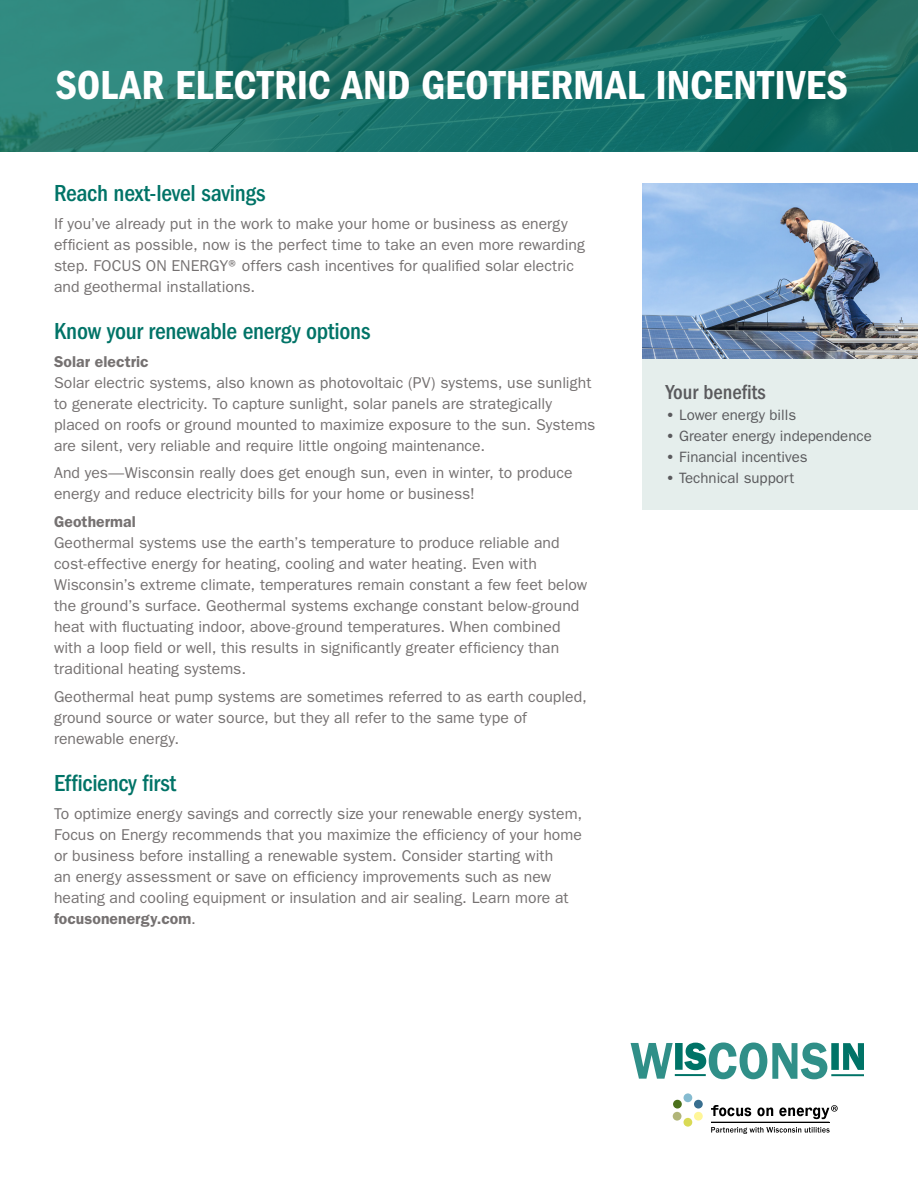
<style>
.page{position:relative;width:918px;height:1188px;background:#fff}
.page>*{position:absolute;margin:0;border:0;box-sizing:border-box;transform-origin:0 0}
.t1{font:42px "ITC Franklin Gothic Std Dm Cd";letter-spacing:.005em;color:#fff}
.t2{font:500 condensed 24px "ITC Franklin Gothic Std";letter-spacing:-.01em;color:#007367}
.t3{font:500 condensed 21px "ITC Franklin Gothic Std";color:#5a5a5d}
.t4{font:15.75px/21px "ITC Franklin Gothic Std";color:#757171}
.t5{font:600 15.75px "ITC Franklin Gothic Std";letter-spacing:.005em;color:#757171}
.t6{font:15px "ITC Franklin Gothic Std";color:#5a5a5d}
.s1{font-weight:600}
</style>
<div class="page">
<svg style="left:631px;top:1043px;width:42px;height:36px"></svg>
<div style="left:675px;top:1043px;width:8px;height:27px;background:#007367"></div>
<svg style="left:684px;top:1043px;width:143px;height:36px"></svg>
<div style="left:831px;top:1043px;width:8px;height:27px;background:#007367"></div>
<svg style="left:843px;top:1043px;width:21px;height:27px"></svg>
<hr style="left:675px;top:1074px;width:31px;height:2px;background:#007367">
<hr style="left:831px;top:1074px;width:33px;height:2px;background:#007367">
<svg style="left:711px;top:1105px;width:40px;height:11px"></svg>
<svg style="left:757px;top:1107px;width:16px;height:9px"></svg>
<hr style="left:711px;top:1122px;width:118px;height:1px;background:#000">
<svg style="left:711px;top:1127px;width:119px;height:7px"></svg>
<div style="left:673px;top:1100px;width:9px;height:9px;background:#4b711c;border-radius:50%"></div>
<div style="left:684px;top:1093px;width:8px;height:9px;background:#85bbd0;border-radius:50%"></div>
<div style="left:673px;top:1112px;width:8px;height:9px;background:#b1b579;border-radius:50%"></div>
<div style="left:684px;top:1118px;width:8px;height:9px;background:#d9da55;border-radius:50%"></div>
<div style="left:694px;top:1112px;width:9px;height:9px;background:#fff698;border-radius:50%"></div>
<div style="left:694px;top:1100px;width:9px;height:9px;background:#386e8f;border-radius:50%"></div>
<svg style="left:779px;top:1105px;width:59px;height:14px"></svg>
<img style="left:642px;top:184px;width:276px;height:176px">
<div style="left:642px;top:360px;width:276px;height:150px;background:#e5eeec"></div>
<img style="left:0;top:0;width:918px;height:151px">
<h1 class="t1" style="left:55px;top:61px;width:794px">SOLAR ELECTRIC AND GEOTHERMAL INCENTIVES</h1>
<h2 class="t2" style="left:54px;top:179px;width:213px">Reach next-level savings</h2>
<p class="t4" style="left:54px;top:213px;width:532px">If you’ve already put in the work to make your home or business as energy efficient as possible, now is the perfect time to take an even more rewarding step. FOCUS ON ENERGY®offers cash incentives for qualified solar electric and geothermal installations.</p>
<h2 class="t2" style="left:54px;top:317px;width:318px">Know your renewable energy options</h2>
<p class="t5" style="left:54px;top:352px;width:96px">Solar electric</p>
<p class="t4" style="left:54px;top:372px;width:543px">Solar electric systems, also known as photovoltaic (PV) systems, use sunlight to generate electricity. To capture sunlight, solar panels are strategically placed on roofs or ground mounted to maximize exposure to the sun. Systems are silent, very reliable and require little ongoing maintenance.</p>
<p class="t4" style="left:54px;top:463px;width:520px">And yes—Wisconsin really does get enough sun, even in winter, to produce energy and reduce electricity bills for your home or business!</p>
<p class="t5" style="left:54px;top:512px;width:83px">Geothermal</p>
<p class="t4" style="left:54px;top:532px;width:535px">Geothermal systems use the earth’s temperature to produce reliable and cost-effective energy for heating, cooling and water heating. Even with Wisconsin’s extreme climate, temperatures remain constant a few feet below the ground’s surface. Geothermal systems exchange constant below-ground heat with fluctuating indoor, above-ground temperatures. When combined with a loop field or well, this results in significantly greater efficiency than traditional heating systems.</p>
<p class="t4" style="left:54px;top:686px;width:535px">Geothermal heat pump systems are sometimes referred to as earth coupled, ground source or water source, but they all refer to the same type of renewable energy.</p>
<h2 class="t2" style="left:54px;top:769px;width:124px">Efficiency first</h2>
<p class="t4" style="left:54px;top:803px;width:530px">To optimize energy savings and correctly size your renewable energy system, Focus on Energy recommends that you maximize the efficiency of your home or business before installing a renewable system. Consider starting with<br>an energy assessment or save on efficiency improvements such as new heating and cooling equipment or insulation and air sealing. Learn more at <span class="s1">focusonenergy.com</span>.</p>
<h3 class="t3" style="left:666px;top:380px;width:102px">Your benefits</h3>
<p class="t6" style="left:666px;top:406px;width:132px"><span class="s1">•</span> Lower energy bills</p>
<p class="t6" style="left:666px;top:427px;width:208px"><span class="s1">•</span> Greater energy independence</p>
<p class="t6" style="left:666px;top:448px;width:143px"><span class="s1">•</span> Financial incentives</p>
<p class="t6" style="left:666px;top:469px;width:130px"><span class="s1">•</span> Technical support</p>
</div>
